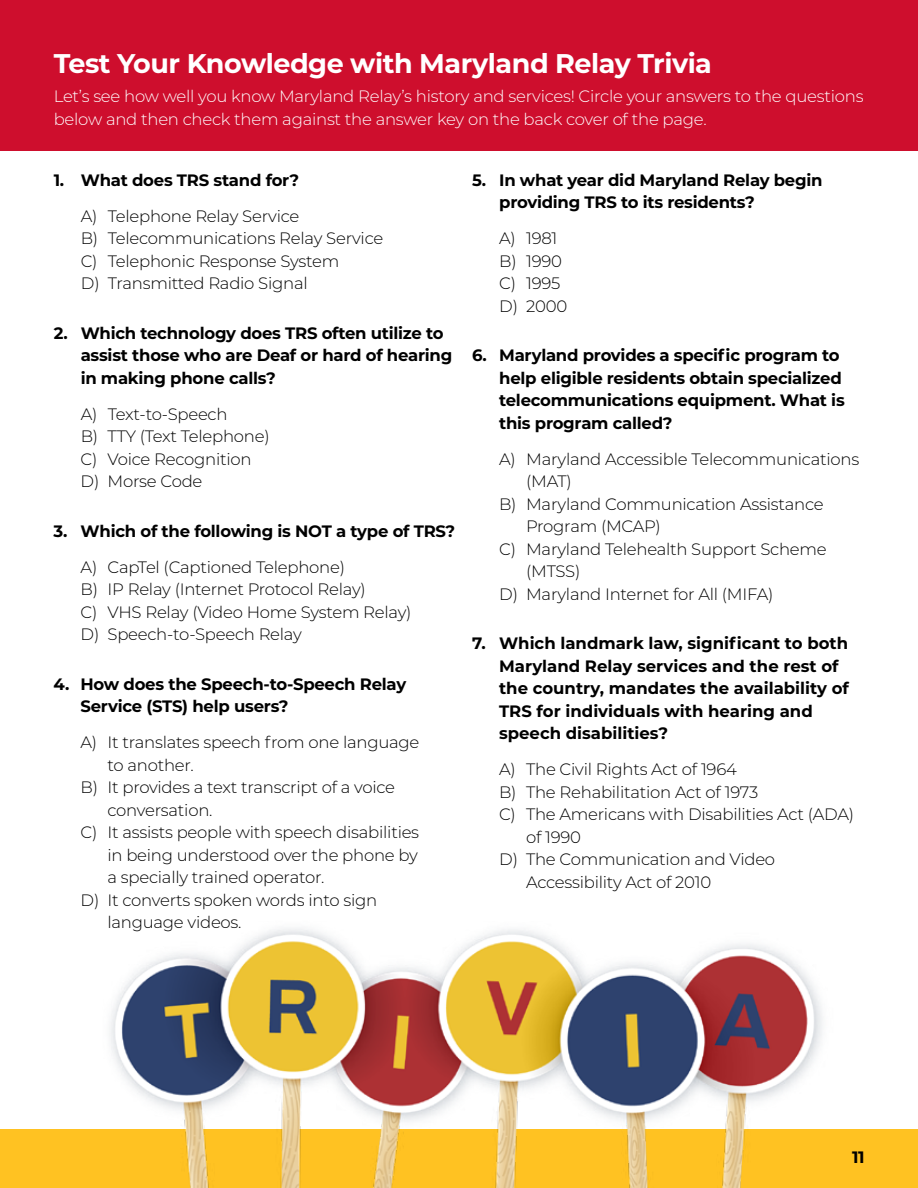
<style>
.page{position:relative;width:918px;height:1188px;background:#fff}
.page>*{position:absolute;margin:0;border:0;box-sizing:border-box;transform-origin:0 0}
.t1{font:700 27px "Montserrat";letter-spacing:-.02em;color:#fff}
.t2{font:300 16.5px/22.5px "Montserrat";letter-spacing:-.015em;color:#000}
.t3{font:700 16.5px/22.5px "Montserrat";letter-spacing:-.015em;color:#000}
.t4{font:300 16.5px/22.5px "Montserrat";letter-spacing:-.015em;color:#fff}
</style>
<div class="page">
<div style="left:0;top:0;width:918px;height:150px;background:#ce0e2d"></div>
<div style="left:0;top:1129px;width:918px;height:59px;background:#ffc222"></div>
<img style="left:110px;top:928px;width:713px;height:260px">
<h1 class="t1" style="left:54px;top:44px;width:660px">Test Your Knowledge with Maryland Relay Trivia</h1>
<p class="t4" style="left:54px;top:85px;width:811px">Let’s see how well you know Maryland Relay’s history and services! Circle your answers to the questions below and then check them against the answer key on the back cover of the page.</p>
<p class="t3" style="left:54px;top:168px;width:247px">1. What does TRS stand for?</p>
<p class="t2" style="left:81px;top:204px;width:304px">A) Telephone Relay Service<br>B) Telecommunications Relay Service<br>C) Telephonic Response System<br>D) Transmitted Radio Signal</p>
<p class="t3" style="left:81px;top:321px;width:373px;text-indent:-27px">2. Which technology does TRS often utilize to assist those who are Deaf or hard of hearing in making phone calls?</p>
<p class="t2" style="left:81px;top:402px;width:191px">A) Text-to-Speech<br>B) TTY (Text Telephone)<br>C) Voice Recognition<br>D) Morse Code</p>
<p class="t3" style="left:54px;top:519px;width:403px">3. Which of the following is NOT a type of TRS?</p>
<p class="t2" style="left:81px;top:555px;width:333px">A) CapTel (Captioned Telephone)<br>B) IP Relay (Internet Protocol Relay)<br>C) VHS Relay (Video Home System Relay)<br>D) Speech-to-Speech Relay</p>
<p class="t3" style="left:81px;top:672px;width:327px;text-indent:-27px">4. How does the Speech-to-Speech Relay<br>Service (STS) help users?</p>
<p class="t2" style="left:81px;top:730px;width:340px">A) It translates speech from one language</p>
<p class="t2" style="left:108px;top:753px;width:88px">to another.</p>
<p class="t2" style="left:81px;top:776px;width:316px">B) It provides a text transcript of a voice</p>
<p class="t2" style="left:108px;top:798px;width:106px">conversation.</p>
<p class="t2" style="left:81px;top:821px;width:340px">C) It assists people with speech disabilities</p>
<p class="t2" style="left:108px;top:843px;width:312px">in being understood over the phone by</p>
<p class="t2" style="left:108px;top:866px;width:218px">a specially trained operator.</p>
<p class="t2" style="left:81px;top:888px;width:298px">D) It converts spoken words into sign</p>
<p class="t2" style="left:108px;top:911px;width:136px">language videos.</p>
<p class="t3" style="left:499px;top:168px;width:325px;text-indent:-27px">5. In what year did Maryland Relay begin providing TRS to its residents?</p>
<p class="t2" style="left:499px;top:227px;width:70px">A) 1981<br>B) 1990<br>C) 1995<br>D) 2000</p>
<p class="t3" style="left:499px;top:343px;width:347px;text-indent:-27px">6. Maryland provides a specific program to help eligible residents obtain specialized telecommunications equipment. What is this program called?</p>
<p class="t2" style="left:499px;top:447px;width:362px">A) Maryland Accessible Telecommunications</p>
<p class="t2" style="left:526px;top:470px;width:47px">(MAT)</p>
<p class="t2" style="left:499px;top:492px;width:326px">B) Maryland Communication Assistance</p>
<p class="t2" style="left:526px;top:515px;width:136px">Program (MCAP)</p>
<p class="t2" style="left:499px;top:537px;width:329px">C) Maryland Telehealth Support Scheme</p>
<p class="t2" style="left:526px;top:560px;width:56px">(MTSS)</p>
<p class="t2" style="left:499px;top:582px;width:276px">D) Maryland Internet for All (MIFA)</p>
<p class="t3" style="left:499px;top:631px;width:351px;text-indent:-27px">7. Which landmark law, significant to both Maryland Relay services and the rest of the country, mandates the availability of TRS for individuals with hearing and speech disabilities?</p>
<p class="t2" style="left:499px;top:758px;width:239px">A) The Civil Rights Act of 1964</p>
<p class="t2" style="left:499px;top:780px;width:261px">B) The Rehabilitation Act of 1973</p>
<p class="t2" style="left:499px;top:803px;width:357px">C) The Americans with Disabilities Act (ADA)</p>
<p class="t2" style="left:526px;top:825px;width:56px">of 1990</p>
<p class="t2" style="left:499px;top:848px;width:278px">D) The Communication and Video</p>
<p class="t2" style="left:526px;top:870px;width:187px">Accessibility Act of 2010</p>
<p class="t3" style="left:852px;top:1146px;width:14px">11</p>
</div>
